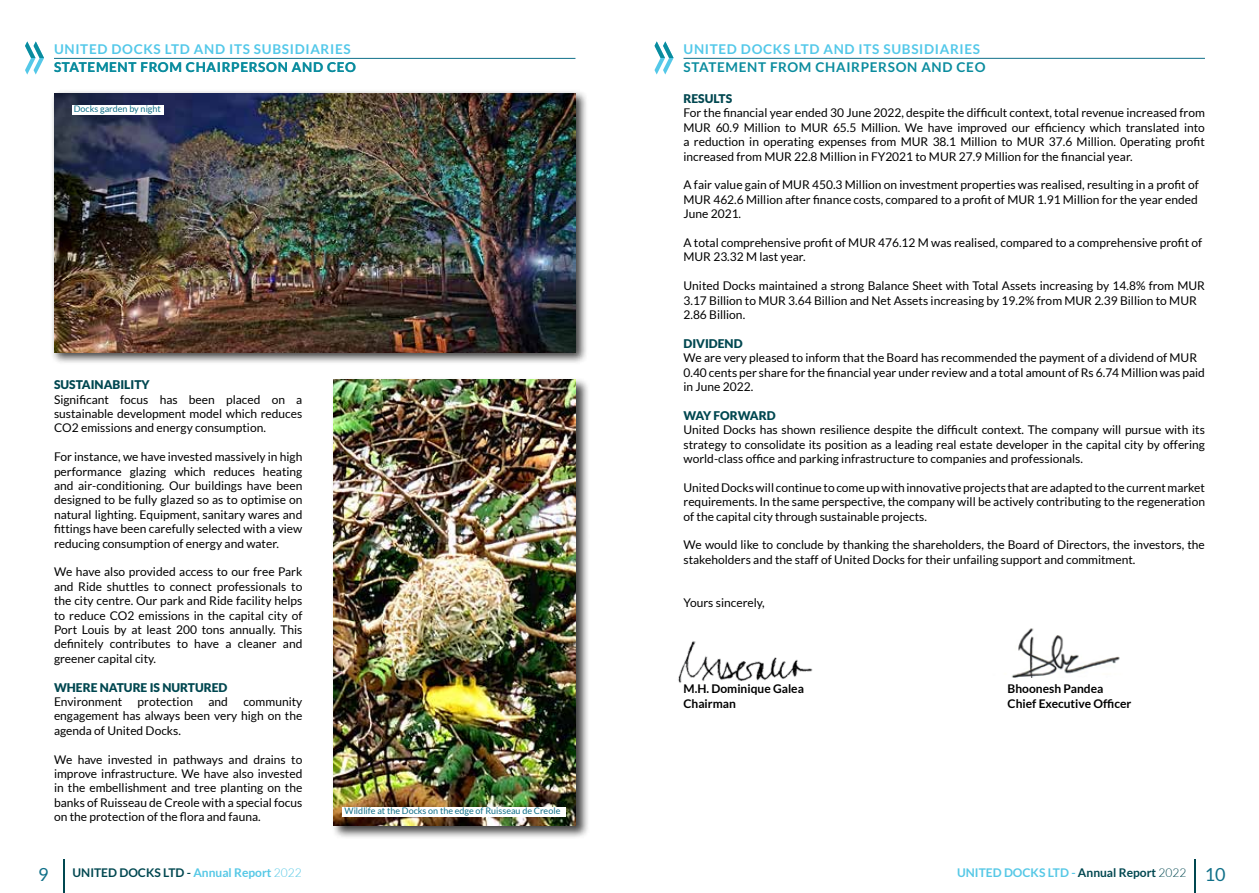
<style>
.page{position:relative;width:1259px;height:893px;background:#fff}
.page>*{position:absolute;margin:0;border:0;box-sizing:border-box;transform-origin:0 0}
.t1{font:18px "Lato";color:#107089}
.t2{font:700 13.5px "Lato";letter-spacing:.05em;color:#53c8e9}
.t3{font:700 13.5px "Lato";letter-spacing:.05em;color:#0a8c9e}
.t4{font:12px/14.4px "Lato";color:#000101;text-align:justify}
.t5{font:12px/14.4px "Lato";color:#000;text-align:justify}
.t6{font:700 12px "Lato";color:#000101}
.t7{font:900 12px "Lato";color:#004750}
.t8{font:700 12px "Lato";color:#55c8e6}
.t9{font:700 12px "Lato";color:#004750}
.t10{font:9px "Lato";color:#107089}
.s1{color:#55c8e6}
.s2{font-weight:300;color:#55c8e6}
.s3{color:#004750}
.s4{font-weight:300;color:#004750}
.s5{font-weight:400;font-size:18px;color:#107089}
</style>
<div class="page">
<div style="left:50px;top:90px;width:538px;height:275px;background:#000;opacity:.75"></div>
<img style="left:54px;top:93px;width:521px;height:259px">
<img style="left:678px;top:641px;width:135px;height:42px">
<img style="left:1011px;top:628px;width:109px;height:50px">
<div style="left:331px;top:377px;width:259px;height:462px;background:#000;opacity:.75"></div>
<img style="left:333px;top:379px;width:242px;height:446px">
<div style="left:72px;top:105px;width:91px;height:10px;background:#fff"></div>
<div style="left:343px;top:807px;width:223px;height:9px;background:#fff"></div>
<svg style="left:654px;top:41px;width:19px;height:34px"></svg>
<svg style="left:25px;top:41px;width:19px;height:34px"></svg>
<hr style="left:683px;top:58px;width:522px;height:1px;background:#0f7089">
<hr style="left:54px;top:58px;width:521px;height:1px;background:#0f7089">
<hr style="left:64px;top:860px;width:1px;height:33px;background:#004750">
<hr style="left:1194px;top:860px;width:1px;height:33px;background:#004750">
<p class="t2" style="left:54px;top:41px;width:298px">UNITED DOCKS LTD AND ITS SUBSIDIARIES</p>
<p class="t2" style="left:683px;top:41px;width:298px">UNITED DOCKS LTD AND ITS SUBSIDIARIES</p>
<p class="t3" style="left:54px;top:59px;width:303px">STATEMENT FROM CHAIRPERSON AND CEO</p>
<p class="t10" style="left:74px;top:104px;width:89px">Docks garden by night</p>
<p class="t7" style="left:54px;top:378px;width:97px">SUSTAINABILITY</p>
<p class="t5" style="left:54px;top:392px;width:250px">Significant focus has been placed on a sustainable development model which reduces CO2 emissions and energy consumption.</p>
<p class="t5" style="left:54px;top:450px;width:250px">For instance, we have invested massively in high performance glazing which reduces heating and air-conditioning. Our buildings have been designed to be fully glazed so as to optimise on natural lighting. Equipment, sanitary wares and fittings have been carefully selected with a view reducing consumption of energy and water.</p>
<p class="t5" style="left:54px;top:565px;width:250px">We have also provided access to our free Park and Ride shuttles to connect professionals to the city centre. Our park and Ride facility helps to reduce CO2 emissions in the capital city of Port Louis by at least 200 tons annually. This definitely contributes to have a cleaner and greener capital city.</p>
<p class="t7" style="left:54px;top:680px;width:175px">WHERE NATURE IS NURTURED</p>
<p class="t5" style="left:54px;top:694px;width:70px">Environment</p>
<p class="t5" style="left:138px;top:694px;width:57px">protection</p>
<p class="t5" style="left:208px;top:694px;width:21px">and</p>
<p class="t5" style="left:54px;top:694px;width:250px;text-indent:189px">community engagement has always been very high on the agenda of United Docks.</p>
<p class="t5" style="left:54px;top:752px;width:250px">We have invested in pathways and drains to improve infrastructure. We have also invested in the embellishment and tree planting on the banks of Ruisseau de Creole with a special focus on the protection of the flora and fauna.</p>
<p class="t10" style="left:344px;top:806px;width:217px">Wildlife at the Docks on the edge of Ruisseau de Creole</p>
<p class="t3" style="left:683px;top:59px;width:303px">STATEMENT FROM CHAIRPERSON AND CEO</p>
<p class="t7" style="left:683px;top:92px;width:50px">RESULTS</p>
<p class="t4" style="left:683px;top:106px;width:523px">For the financial year ended 30 June 2022, despite the difficult context, total revenue increased from MUR 60.9 Million to MUR 65.5 Million. We have improved our efficiency which translated into a reduction in operating expenses from MUR 38.1 Million to MUR 37.6 Million. 0perating profit increased from MUR 22.8 Million in FY2021 to MUR 27.9 Million for the financial year.</p>
<p class="t4" style="left:683px;top:178px;width:517px">A fair value gain of MUR 450.3 Million on investment properties was realised, resulting in a profit of MUR 462.6 Million after finance costs, compared to a profit of MUR 1.91 Million for the year ended June 2021.</p>
<p class="t4" style="left:683px;top:235px;width:520px">A total comprehensive profit of MUR 476.12 M was realised, compared to a comprehensive profit of<br>MUR 23.32 M last year.</p>
<p class="t4" style="left:683px;top:279px;width:523px;text-align:left">United Docks maintained a strong Balance Sheet with Total Assets increasing by 14.8% from MUR<br>3.17 Billion to MUR 3.64 Billion and Net Assets increasing by 19.2% from MUR 2.39 Billion to MUR<br>2.86 Billion.</p>
<p class="t7" style="left:683px;top:336px;width:61px">DIVIDEND</p>
<p class="t4" style="left:683px;top:351px;width:523px;text-align:left">We are very pleased to inform that the Board has recommended the payment of a dividend of MUR<br>0.40 cents per share for the financial year under review and a total amount of Rs 6.74 Million was paid in June 2022.</p>
<p class="t7" style="left:683px;top:408px;width:94px">WAY FORWARD</p>
<p class="t4" style="left:683px;top:423px;width:523px">United Docks has shown resilience despite the difficult context. The company will pursue with its strategy to consolidate its position as a leading real estate developer in the capital city by offering world-class office and parking infrastructure to companies and professionals.</p>
<p class="t4" style="left:683px;top:480px;width:523px">United Docks will continue to come up with innovative projects that are adapted to the current market requirements. In the same perspective, the company will be actively contributing to the regeneration of the capital city through sustainable projects.</p>
<p class="t4" style="left:683px;top:538px;width:523px">We would like to conclude by thanking the shareholders, the Board of Directors, the investors, the stakeholders and the staff of United Docks for their unfailing support and commitment.</p>
<p class="t4" style="left:683px;top:595px;width:83px">Yours sincerely,</p>
<p class="t6" style="left:683px;top:682px;width:122px">M.H. Dominique Galea</p>
<p class="t6" style="left:1007px;top:682px;width:97px">Bhoonesh Pandea</p>
<p class="t6" style="left:683px;top:697px;width:54px">Chairman</p>
<p class="t6" style="left:1007px;top:697px;width:125px">Chief Executive Officer</p>
<h1 class="t1" style="left:38px;top:864px;width:12px">9</h1>
<p class="t9" style="left:73px;top:866px;width:231px">UNITED DOCKS LTD - <span class="s1">Annual Report</span> <span class="s2">2022</span></p>
<p class="t8" style="left:957px;top:866px;width:270px">UNITED DOCKS LTD - <span class="s3">Annual Report</span> <span class="s4">2022</span> <span class="s5">10</span></p>
</div>
